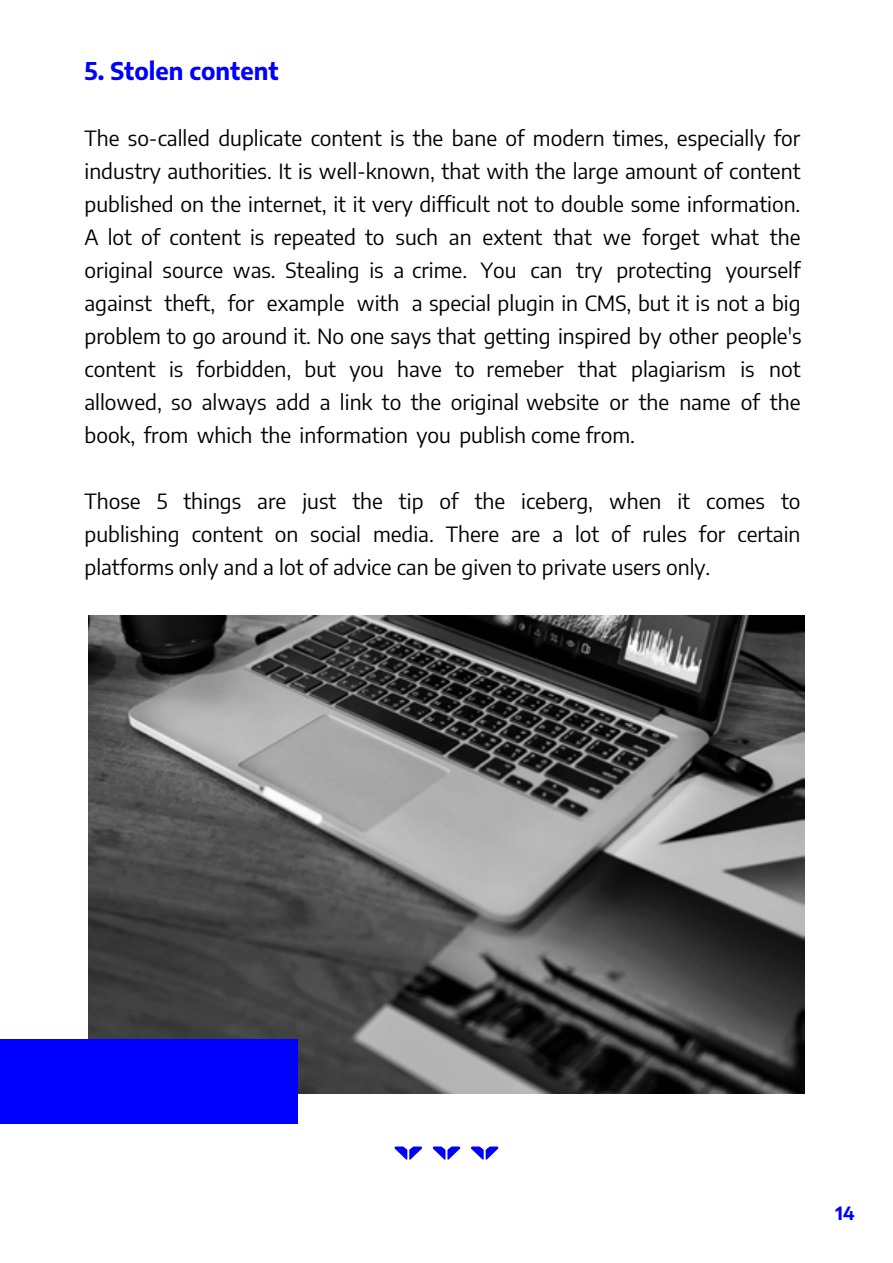
<style>
.page{position:relative;width:893px;height:1263px;background:#fff}
.page>*{position:absolute;margin:0;border:0;box-sizing:border-box;transform-origin:0 0}
.t1{font:700 24px "Encode Sans";color:#00f}
.t2{font:21px/33px "Encode Sans";color:#020203;text-align:justify}
.t3{font:700 18px "Encode Sans";color:#00f}
</style>
<div class="page">
<img style="left:88px;top:616px;width:716px;height:477px">
<div style="left:0;top:1039px;width:298px;height:84px;background:#00f"></div>
<svg style="left:432px;top:1146px;width:29px;height:14px"></svg>
<svg style="left:471px;top:1146px;width:28px;height:14px"></svg>
<svg style="left:394px;top:1146px;width:28px;height:14px"></svg>
<p class="t1" style="left:84px;top:53px;width:195px">5. Stolen content</p>
<p class="t2" style="left:84px;top:121px;width:719px">The so-called duplicate content is the bane of modern times, especially for industry authorities. It is well-known, that with the large amount of content published on the internet, it it very difficult not to double some information.<br>A lot of content is repeated to such an extent that we forget what the original source was. Stealing is a crime. You can try protecting yourself against theft, for example with a special plugin in CMS, but it is not a big problem to go around it. No one says that getting inspired by other people's content is forbidden, but you have to remeber that plagiarism is not allowed, so always add a link to the original website or the name of the book, from which the information you publish come from.</p>
<p class="t2" style="left:84px;top:484px;width:717px">Those 5 things are just the tip of the iceberg, when it comes to publishing content on social media. There are a lot of rules for certain platforms only and a lot of advice can be given to private users only.</p>
<p class="t3" style="left:836px;top:1205px;width:20px">14</p>
</div>
